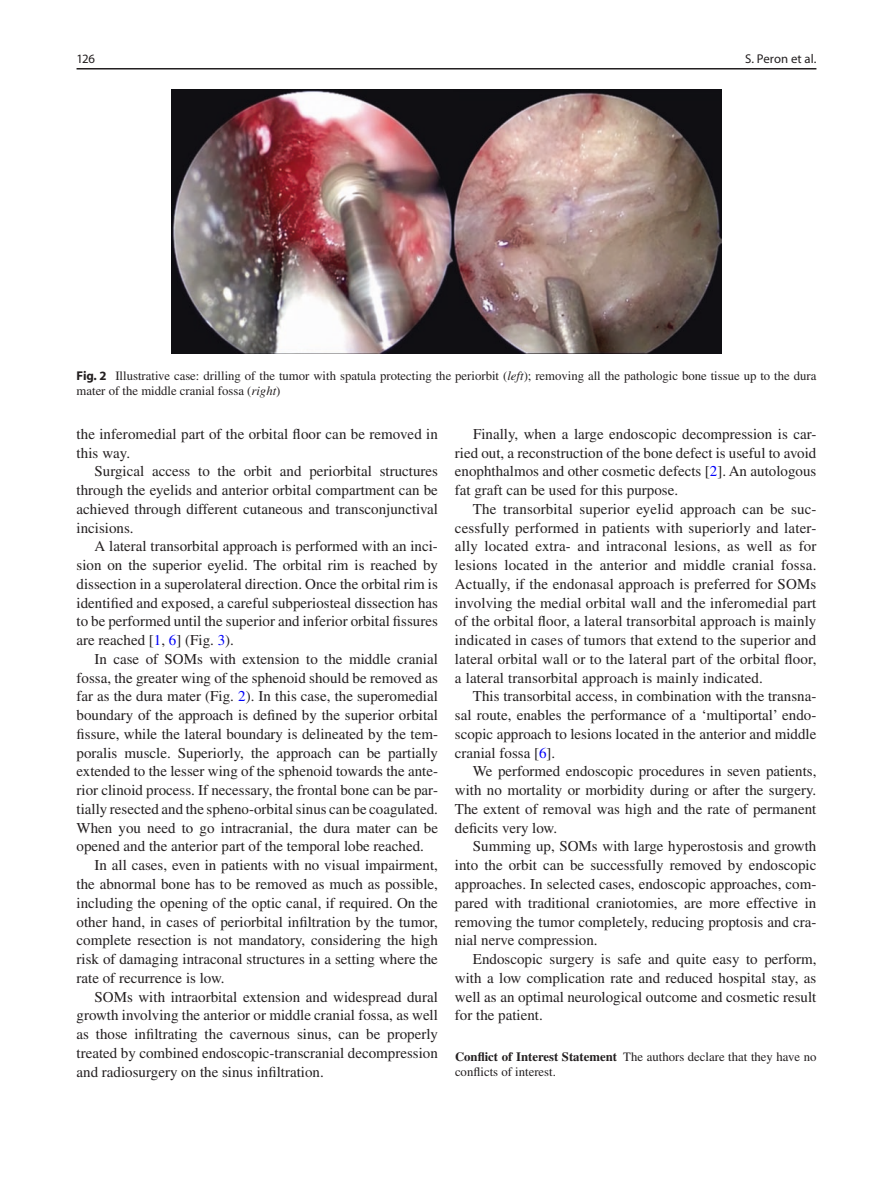
<style>
.page{position:relative;width:893px;height:1187px;background:#fff}
.page>*{position:absolute;margin:0;border:0;box-sizing:border-box;transform-origin:0 0}
.t1{font:15px/18.8px "Yqdrnq Lgstmd Times";color:#231f20;text-align:justify}
.t2{font:12.75px/15px "Yqdrnq Lgstmd Times";color:#231f20}
.t3{font:12.75px "Drqlvg Wrpgct Myriad";letter-spacing:.005em;color:#231f20}
.t4{font:12.75px "Gctkxv Wdlkjl Myriad";color:#231f20}
.s1{font-family:"Rgqdks Snmrts Myriad";font-weight:700}
.s2{font-family:"Vtjqxc Jynghf Times";font-style:italic}
.s3{color:#0000fa}
.s4{font-family:"Pxfjvj Pdnnxr Times";font-weight:700}
</style>
<div class="page">
<img style="left:171px;top:89px;width:551px;height:264px">
<hr style="left:77px;top:68px;width:739px;height:1px;background:#231f20">
<p class="t4" style="left:77px;top:52px;width:20px">126</p>
<p class="t3" style="left:745px;top:52px;width:73px">S. Peron et al.</p>
<p class="t2" style="left:77px;top:368px;width:741px"><span class="s1">Fig. 2</span> Illustrative case: drilling of the tumor with spatula protecting the periorbit (<span class="s2">left</span>); removing all the pathologic bone tissue up to the dura mater of the middle cranial fossa (<span class="s2">right</span>)</p>
<p class="t1" style="left:77px;top:424px;width:363px">the inferomedial part of the orbital floor can be removed in this way.</p>
<p class="t1" style="left:77px;top:462px;width:363px;text-indent:18px">Surgical access to the orbit and periorbital structures through the eyelids and anterior orbital compartment can be achieved through different cutaneous and transconjunctival incisions.</p>
<p class="t1" style="left:77px;top:537px;width:363px;text-indent:18px">A lateral transorbital approach is performed with an inci&shy;sion on the superior eyelid. The orbital rim is reached by dissection in a superolateral direction. Once the orbital rim is identified and exposed, a careful subperiosteal dissection has to be performed until the superior and inferior orbital fissures are reached [<span class="s3">1</span>, <span class="s3">6</span>] (Fig. <span class="s3">3</span>).</p>
<p class="t1" style="left:95px;top:649px;width:345px">In case of SOMs with extension to the middle cranial</p>
<p class="t1" style="left:77px;top:668px;width:363px">fossa, the greater wing of the sphenoid should be removed as</p>
<p class="t1" style="left:77px;top:687px;width:363px">far as the dura mater (Fig. <span class="s3">2</span>). In this case, the superomedial</p>
<p class="t1" style="left:77px;top:705px;width:363px">boundary of the approach is defined by the superior orbital</p>
<p class="t1" style="left:77px;top:724px;width:363px">fissure, while the lateral boundary is delineated by the tem-</p>
<p class="t1" style="left:77px;top:743px;width:363px">poralis muscle. Superiorly, the approach can be partially</p>
<p class="t1" style="left:77px;top:762px;width:363px">extended to the lesser wing of the sphenoid towards the ante-</p>
<p class="t1" style="left:77px;top:780px;width:363px">rior clinoid process. If necessary, the frontal bone can be par-</p>
<p class="t1" style="left:77px;top:799px;width:363px">tially resected and the spheno-orbital sinus can be coagulated.</p>
<p class="t1" style="left:77px;top:818px;width:363px">When you need to go intracranial, the dura mater can be</p>
<p class="t1" style="left:77px;top:837px;width:349px">opened and the anterior part of the temporal lobe reached.</p>
<p class="t1" style="left:95px;top:855px;width:345px">In all cases, even in patients with no visual impairment,</p>
<p class="t1" style="left:77px;top:874px;width:363px">the abnormal bone has to be removed as much as possible,</p>
<p class="t1" style="left:77px;top:893px;width:363px">including the opening of the optic canal, if required. On the</p>
<p class="t1" style="left:77px;top:912px;width:363px">other hand, in cases of periorbital infiltration by the tumor,</p>
<p class="t1" style="left:77px;top:930px;width:363px">complete resection is not mandatory, considering the high</p>
<p class="t1" style="left:77px;top:949px;width:363px">risk of damaging intraconal structures in a setting where the</p>
<p class="t1" style="left:77px;top:968px;width:150px">rate of recurrence is low.</p>
<p class="t1" style="left:95px;top:987px;width:345px">SOMs with intraorbital extension and widespread dural</p>
<p class="t1" style="left:77px;top:1005px;width:363px">growth involving the anterior or middle cranial fossa, as well</p>
<p class="t1" style="left:77px;top:1024px;width:363px">as those infiltrating the cavernous sinus, can be properly</p>
<p class="t1" style="left:77px;top:1043px;width:363px">treated by combined endoscopic-transcranial decompression</p>
<p class="t1" style="left:77px;top:1062px;width:249px">and radiosurgery on the sinus infiltration.</p>
<p class="t1" style="left:455px;top:424px;width:363px;text-indent:18px">Finally, when a large endoscopic decompression is car&shy;ried out, a reconstruction of the bone defect is useful to avoid enophthalmos and other cosmetic defects [<span class="s3">2</span>]. An autologous fat graft can be used for this purpose.</p>
<p class="t1" style="left:455px;top:499px;width:363px;text-indent:18px">The transorbital superior eyelid approach can be suc&shy;cessfully performed in patients with superiorly and later&shy;ally located extra- and intraconal lesions, as well as for lesions located in the anterior and middle cranial fossa.<br>Actually, if the endonasal approach is preferred for SOMs involving the medial orbital wall and the inferomedial part of the orbital floor, a lateral transorbital approach is mainly indicated in cases of tumors that extend to the superior and lateral orbital wall or to the lateral part of the orbital floor, a lateral transorbital approach is mainly indicated.</p>
<p class="t1" style="left:455px;top:687px;width:363px;text-indent:18px">This transorbital access, in combination with the transna&shy;sal route, enables the performance of a ‘multiportal’ endo&shy;scopic approach to lesions located in the anterior and middle cranial fossa [<span class="s3">6</span>].</p>
<p class="t1" style="left:455px;top:762px;width:363px;text-indent:18px">We performed endoscopic procedures in seven patients, with no mortality or morbidity during or after the surgery.<br>The extent of removal was high and the rate of permanent deficits very low.</p>
<p class="t1" style="left:455px;top:837px;width:363px;text-indent:18px">Summing up, SOMs with large hyperostosis and growth into the orbit can be successfully removed by endoscopic approaches. In selected cases, endoscopic approaches, com&shy;pared with traditional craniotomies, are more effective in removing the tumor completely, reducing proptosis and cra&shy;nial nerve compression.</p>
<p class="t1" style="left:455px;top:949px;width:363px;text-indent:18px">Endoscopic surgery is safe and quite easy to perform, with a low complication rate and reduced hospital stay, as well as an optimal neurological outcome and cosmetic result for the patient.</p>
<p class="t2" style="left:455px;top:1048px;width:363px"><span class="s4">Conflict of Interest Statement</span> The authors declare that they have no conflicts of interest.</p>
</div>
